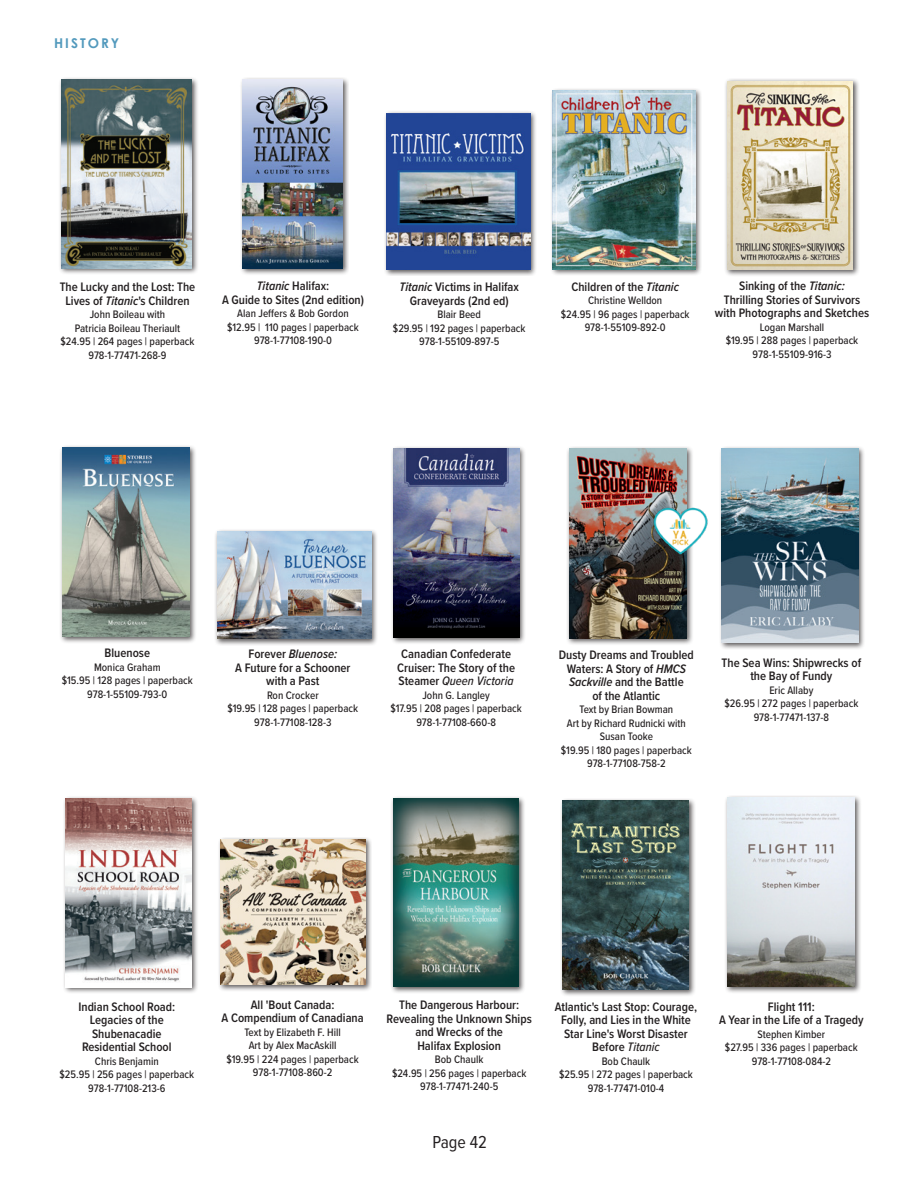
<style>
.page{position:relative;width:918px;height:1188px;background:#fff}
.page>*{position:absolute;margin:0;border:0;box-sizing:border-box;transform-origin:0 0}
.t1{font:18px "Proxima Nova Cond";color:#231f20}
.PAGE_TITLE{font:700 13.5px "Century Gothic";letter-spacing:.15em;color:#539abd}
.Backlist_-_Title{font:600 12.75px/13.5px "Proxima Nova Cond";color:#231f20;text-align:center}
.Backlist_-_feature_specs{font:600 12.75px/13.5px "Proxima Nova Cond";color:#231f20;text-align:center}
.Backlist_-_feature_specs-2{font:500 11.25px/13.5px "Proxima Nova Cond";color:#231f20;text-align:center}
.Backlist_-_Title-2{font:500 11.25px "Proxima Nova Cond";color:#231f20}
.s1{font-style:italic}
.s2{font-weight:500;font-style:italic}
</style>
<div class="page">
<div style="left:214px;top:528px;width:165px;height:118px;background:#231f20;opacity:.75"></div>
<img style="left:217px;top:531px;width:154px;height:108px">
<div style="left:58px;top:77px;width:141px;height:198px;background:#231f20;opacity:.75"></div>
<img style="left:61px;top:79px;width:131px;height:189px">
<div style="left:719px;top:446px;width:146px;height:204px;background:#231f20;opacity:.75"></div>
<img style="left:722px;top:449px;width:136px;height:194px">
<div style="left:550px;top:87px;width:153px;height:189px;background:#231f20;opacity:.75"></div>
<img style="left:553px;top:90px;width:142px;height:179px">
<div style="left:391px;top:795px;width:135px;height:199px;background:#231f20;opacity:.75"></div>
<img style="left:394px;top:798px;width:125px;height:189px">
<div style="left:724px;top:78px;width:136px;height:199px;background:#231f20;opacity:.75"></div>
<img style="left:727px;top:81px;width:126px;height:189px">
<div style="left:62px;top:795px;width:136px;height:199px;background:#231f20;opacity:.75"></div>
<img style="left:65px;top:798px;width:126px;height:189px">
<div style="left:725px;top:795px;width:137px;height:198px;background:#231f20;opacity:.75"></div>
<img style="left:727px;top:798px;width:128px;height:188px">
<div style="left:390px;top:446px;width:136px;height:199px;background:#231f20;opacity:.75"></div>
<img style="left:393px;top:449px;width:126px;height:189px">
<div style="left:217px;top:837px;width:155px;height:155px;background:#231f20;opacity:.75"></div>
<img style="left:220px;top:840px;width:145px;height:145px">
<div style="left:566px;top:446px;width:128px;height:200px;background:#231f20;opacity:.75"></div>
<img style="left:569px;top:449px;width:118px;height:190px">
<div style="left:560px;top:798px;width:136px;height:198px;background:#231f20;opacity:.75"></div>
<img style="left:563px;top:801px;width:126px;height:188px">
<div style="left:240px;top:77px;width:109px;height:198px;background:#231f20;opacity:.75"></div>
<img style="left:243px;top:80px;width:99px;height:188px">
<div style="left:59px;top:444px;width:138px;height:200px;background:#231f20;opacity:.75"></div>
<img style="left:63px;top:447px;width:126px;height:189px">
<img style="left:653px;top:503px;width:55px;height:56px">
<div style="left:383px;top:111px;width:154px;height:165px;background:#231f20;opacity:.75"></div>
<img style="left:386px;top:113px;width:144px;height:156px">
<p class="PAGE_TITLE" style="left:54px;top:33px;width:67px">HISTORY</p>
<p class="Backlist_-_Title" style="left:60px;top:280px;width:137px">The Lucky and the Lost: The<br>Lives of <span class="s1">Titanic</span>'s Children</p>
<p class="Backlist_-_feature_specs-2" style="left:90px;top:307px;width:77px">John Boileau with</p>
<p class="Backlist_-_feature_specs-2" style="left:75px;top:321px;width:107px">Patricia Boileau Theriault</p>
<p class="Backlist_-_feature_specs-2" style="left:60px;top:334px;width:136px">$24.95 | 264 pages | paperback</p>
<p class="Backlist_-_feature_specs-2" style="left:88px;top:348px;width:80px">978-1-77471-268-9</p>
<p class="Backlist_-_Title" style="left:257px;top:279px;width:74px"><span class="s1">Titanic</span> Halifax:</p>
<p class="Backlist_-_Title" style="left:222px;top:293px;width:143px">A Guide to Sites (2nd edition)</p>
<p class="Backlist_-_feature_specs-2" style="left:237px;top:307px;width:113px">Alan Jeffers &amp; Bob Gordon</p>
<p class="Backlist_-_feature_specs-2" style="left:227px;top:320px;width:133px">$12.95 | 110 pages | paperback</p>
<p class="Backlist_-_feature_specs-2" style="left:254px;top:334px;width:80px">978-1-77108-190-0</p>
<p class="Backlist_-_Title" style="left:400px;top:280px;width:121px"><span class="s1">Titanic</span> Victims in Halifax<br>Graveyards (2nd ed)</p>
<p class="Backlist_-_feature_specs-2" style="left:437px;top:307px;width:45px">Blair Beed</p>
<p class="Backlist_-_feature_specs-2" style="left:393px;top:321px;width:134px">$29.95 | 192 pages | paperback</p>
<p class="Backlist_-_feature_specs-2" style="left:419px;top:334px;width:82px">978-1-55109-897-5</p>
<p class="Backlist_-_Title" style="left:571px;top:280px;width:109px">Children of the <span class="s1">Titanic</span></p>
<p class="Backlist_-_feature_specs-2" style="left:588px;top:294px;width:76px">Christine Welldon</p>
<p class="Backlist_-_feature_specs-2" style="left:561px;top:307px;width:130px">$24.95 | 96 pages | paperback</p>
<p class="Backlist_-_feature_specs-2" style="left:585px;top:321px;width:83px">978-1-55109-892-0</p>
<p class="Backlist_-_Title" style="left:739px;top:279px;width:107px">Sinking of the <span class="s1">Titanic:</span></p>
<p class="Backlist_-_Title" style="left:715px;top:293px;width:156px">Thrilling Stories of Survivors with Photographs and Sketches</p>
<p class="Backlist_-_feature_specs-2" style="left:760px;top:320px;width:66px">Logan Marshall</p>
<p class="Backlist_-_feature_specs-2" style="left:726px;top:334px;width:134px">$19.95 | 288 pages | paperback</p>
<p class="Backlist_-_feature_specs-2" style="left:753px;top:347px;width:80px">978-1-55109-916-3</p>
<p class="Backlist_-_Title" style="left:105px;top:646px;width:47px">Bluenose</p>
<p class="Backlist_-_feature_specs-2" style="left:94px;top:660px;width:68px">Monica Graham</p>
<p class="Backlist_-_feature_specs-2" style="left:62px;top:673px;width:132px">$15.95 | 128 pages | paperback</p>
<p class="Backlist_-_feature_specs-2" style="left:87px;top:687px;width:82px">978-1-55109-793-0</p>
<p class="Backlist_-_Title" style="left:235px;top:647px;width:117px">Forever <span class="s1">Bluenose:<br></span>A Future for a Schooner</p>
<p class="Backlist_-_Title" style="left:266px;top:674px;width:55px">with a Past</p>
<p class="Backlist_-_feature_specs-2" style="left:267px;top:688px;width:53px">Ron Crocker</p>
<p class="Backlist_-_feature_specs-2" style="left:228px;top:701px;width:132px">$19.95 | 128 pages | paperback</p>
<p class="Backlist_-_feature_specs-2" style="left:254px;top:715px;width:79px">978-1-77108-128-3</p>
<p class="Backlist_-_Title" style="left:401px;top:647px;width:111px">Canadian Confederate</p>
<p class="Backlist_-_Title" style="left:397px;top:661px;width:119px;text-align:left">Cruiser: The Story of the<br>Steamer <span class="s2">Queen Victoria</span></p>
<p class="Backlist_-_feature_specs-2" style="left:422px;top:688px;width:69px">John G. Langley</p>
<p class="Backlist_-_feature_specs-2" style="left:390px;top:702px;width:133px">$17.95 | 208 pages | paperback</p>
<p class="Backlist_-_feature_specs-2" style="left:416px;top:715px;width:81px">978-1-77108-660-8</p>
<p class="Backlist_-_Title" style="left:559px;top:648px;width:136px">Dusty Dreams and Troubled<br>Waters: A Story of <span class="s1">HMCS<br>Sackville</span> and the Battle</p>
<p class="Backlist_-_Title" style="left:592px;top:688px;width:69px">of the Atlantic</p>
<p class="Backlist_-_feature_specs-2" style="left:579px;top:702px;width:95px">Text by Brian Bowman</p>
<p class="Backlist_-_feature_specs-2" style="left:567px;top:716px;width:120px">Art by Richard Rudnicki with<br>Susan Tooke</p>
<p class="Backlist_-_feature_specs-2" style="left:561px;top:743px;width:132px">$19.95 | 180 pages | paperback</p>
<p class="Backlist_-_feature_specs-2" style="left:587px;top:756px;width:80px">978-1-77108-758-2</p>
<p class="Backlist_-_Title" style="left:722px;top:655px;width:141px">The Sea Wins: Shipwrecks of the Bay of Fundy</p>
<p class="Backlist_-_feature_specs-2" style="left:769px;top:683px;width:45px">Eric Allaby</p>
<p class="Backlist_-_feature_specs-2" style="left:724px;top:696px;width:135px">$26.95 | 272 pages | paperback</p>
<p class="Backlist_-_feature_specs-2" style="left:754px;top:710px;width:77px">978-1-77471-137-8</p>
<p class="Backlist_-_feature_specs" style="left:78px;top:1000px;width:98px">Indian School Road:</p>
<p class="Backlist_-_feature_specs" style="left:82px;top:1013px;width:91px">Legacies of the<br>Shubenacadie<br>Residential School</p>
<p class="Backlist_-_feature_specs-2" style="left:95px;top:1054px;width:65px">Chris Benjamin</p>
<p class="Backlist_-_feature_specs-2" style="left:59px;top:1067px;width:136px">$25.95 | 256 pages | paperback</p>
<p class="Backlist_-_feature_specs-2" style="left:88px;top:1081px;width:79px">978-1-77108-213-6</p>
<p class="Backlist_-_Title" style="left:251px;top:998px;width:85px">All 'Bout Canada:</p>
<p class="Backlist_-_Title" style="left:222px;top:1011px;width:144px">A Compendium of Canadiana</p>
<p class="Backlist_-_feature_specs-2" style="left:244px;top:1025px;width:98px">Text by Elizabeth F. Hill</p>
<p class="Backlist_-_feature_specs-2" style="left:249px;top:1038px;width:89px">Art by Alex MacAskill</p>
<p class="Backlist_-_feature_specs-2" style="left:226px;top:1052px;width:134px">$19.95 | 224 pages | paperback</p>
<p class="Backlist_-_feature_specs-2" style="left:253px;top:1065px;width:81px">978-1-77108-860-2</p>
<p class="Backlist_-_feature_specs" style="left:387px;top:998px;width:147px">The Dangerous Harbour:<br>Revealing the Unknown Ships and Wrecks of the</p>
<p class="Backlist_-_feature_specs" style="left:417px;top:1038px;width:85px">Halifax Explosion</p>
<p class="Backlist_-_feature_specs-2" style="left:435px;top:1052px;width:50px">Bob Chaulk</p>
<p class="Backlist_-_feature_specs-2" style="left:392px;top:1066px;width:136px">$24.95 | 256 pages | paperback</p>
<p class="Backlist_-_feature_specs-2" style="left:420px;top:1079px;width:80px">978-1-77471-240-5</p>
<p class="t1" style="left:432px;top:1129px;width:56px">Page 42</p>
<p class="Backlist_-_Title" style="left:555px;top:1000px;width:144px">Atlantic's Last Stop: Courage,<br>Folly, and Lies in the White<br>Star Line's Worst Disaster<br>Before <span class="s2">Titanic</span></p>
<p class="Backlist_-_Title-2" style="left:602px;top:1053px;width:50px">Bob Chaulk</p>
<p class="Backlist_-_feature_specs-2" style="left:559px;top:1068px;width:135px">$25.95 | 272 pages | paperback</p>
<p class="Backlist_-_feature_specs-2" style="left:588px;top:1081px;width:78px">978-1-77471-010-4</p>
<p class="Backlist_-_Title" style="left:768px;top:1000px;width:48px">Flight 111:</p>
<p class="Backlist_-_Title" style="left:719px;top:1013px;width:146px">A Year in the Life of a Tragedy</p>
<p class="Backlist_-_Title-2" style="left:757px;top:1026px;width:69px">Stephen Kimber</p>
<p class="Backlist_-_feature_specs-2" style="left:725px;top:1041px;width:134px">$27.95 | 336 pages | paperback</p>
<p class="Backlist_-_feature_specs-2" style="left:752px;top:1054px;width:81px">978-1-77108-084-2</p>
</div>
